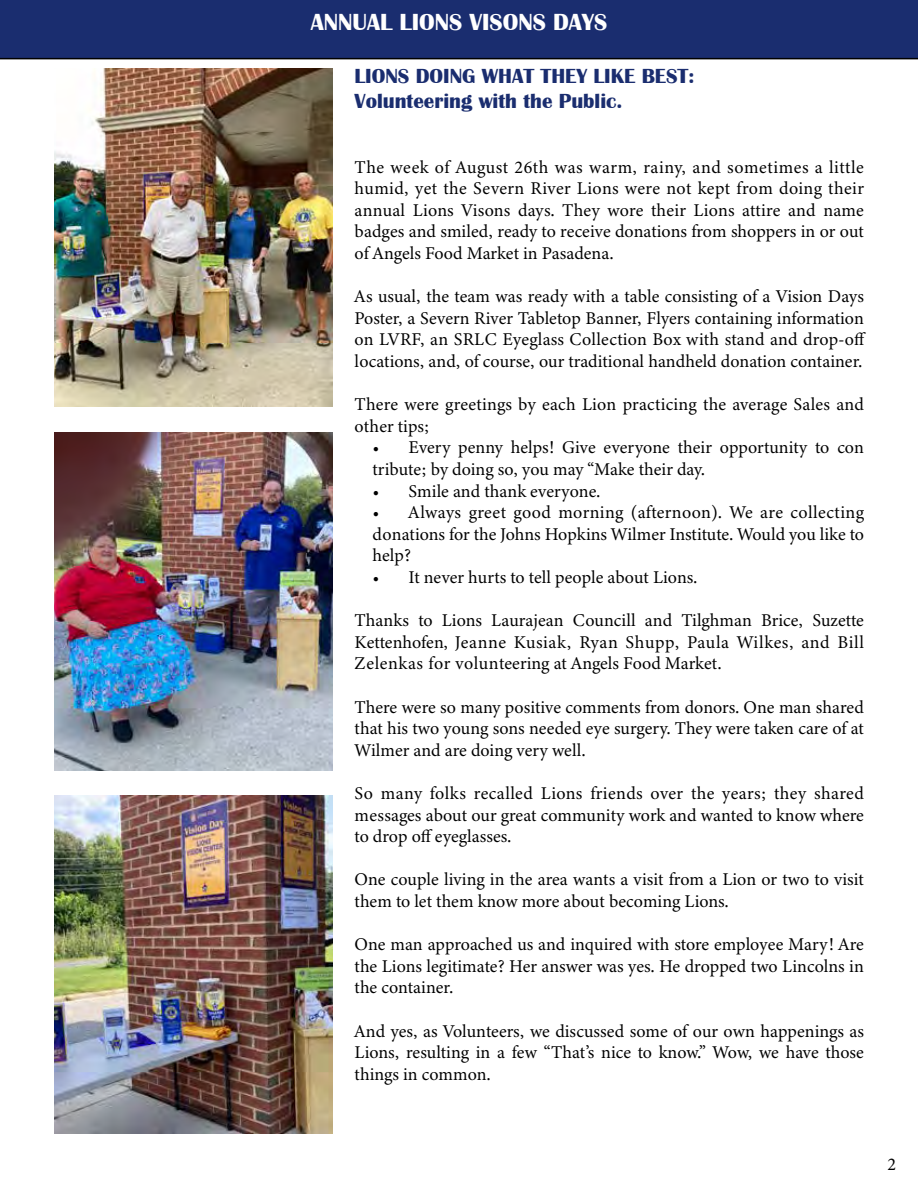
<style>
.page{position:relative;width:918px;height:1188px;background:#fff}
.page>*{position:absolute;margin:0;border:0;box-sizing:border-box;transform-origin:0 0}
.t1{font:700 24px "Britannic";color:#fff}
.t2{font:700 21px/25.2px "Britannic";color:#1a2d6f}
.t3{font:18px/21.6px "Minion Variable Concept";color:#000;text-align:justify}
.t4{font:18px "Minion Pro";color:#000}
</style>
<div class="page">
<div style="left:0;top:0;width:918px;height:59px;background:#1a2d6f"></div>
<img style="left:54px;top:432px;width:279px;height:338px">
<img style="left:54px;top:796px;width:279px;height:338px">
<img style="left:54px;top:68px;width:279px;height:339px">
<h1 class="t1" style="left:311px;top:9px;width:298px">ANNUAL LIONS VISONS DAYS</h1>
<p class="t2" style="left:355px;top:63px;width:341px">LIONS DOING WHAT THEY LIKE BEST:<br>Volunteering with the Public.</p>
<p class="t3" style="left:355px;top:156px;width:511px">The week of August 26th was warm, rainy, and sometimes a little humid, yet the Severn River Lions were not kept from doing their annual Lions Visons days. They wore their Lions attire and name badges and smiled, ready to receive donations from shoppers in or out of Angels Food Market in Pasadena.</p>
<p class="t3" style="left:355px;top:285px;width:513px">As usual, the team was ready with a table consisting of a Vision Days Poster, a Severn River Tabletop Banner, Flyers containing information on LVRF, an SRLC Eyeglass Collection Box with stand and drop-off locations, and, of course, our traditional handheld donation container.</p>
<p class="t3" style="left:355px;top:393px;width:511px">There were greetings by each Lion practicing the average Sales and other tips;</p>
<p class="t3" style="left:373px;top:437px;width:493px">• Every penny helps! Give everyone their opportunity to con tribute; by doing so, you may “Make their day.</p>
<p class="t3" style="left:373px;top:480px;width:229px">• Smile and thank everyone.</p>
<p class="t3" style="left:373px;top:501px;width:493px">• Always greet good morning (afternoon). We are collecting donations for the Johns Hopkins Wilmer Institute. Would you like to help?</p>
<p class="t3" style="left:373px;top:566px;width:326px">• It never hurts to tell people about Lions.</p>
<p class="t3" style="left:355px;top:609px;width:511px">Thanks to Lions Laurajean Councill and Tilghman Brice, Suzette Kettenhofen, Jeanne Kusiak, Ryan Shupp, Paula Wilkes, and Bill Zelenkas for volunteering at Angels Food Market.</p>
<p class="t3" style="left:355px;top:696px;width:511px">There were so many positive comments from donors. One man shared that his two young sons needed eye surgery. They were taken care of at Wilmer and are doing very well.</p>
<p class="t3" style="left:355px;top:782px;width:511px">So many folks recalled Lions friends over the years; they shared messages about our great community work and wanted to know where to drop off eyeglasses.</p>
<p class="t3" style="left:355px;top:869px;width:511px">One couple living in the area wants a visit from a Lion or two to visit them to let them know more about becoming Lions.</p>
<p class="t3" style="left:355px;top:933px;width:511px">One man approached us and inquired with store employee Mary! Are the Lions legitimate? Her answer was yes. He dropped two Lincolns in the container.</p>
<p class="t3" style="left:355px;top:1020px;width:511px">And yes, as Volunteers, we discussed some of our own happenings as Lions, resulting in a few “That’s nice to know.” Wow, we have those things in common.</p>
<p class="t4" style="left:887px;top:1152px;width:10px">2</p>
</div>
